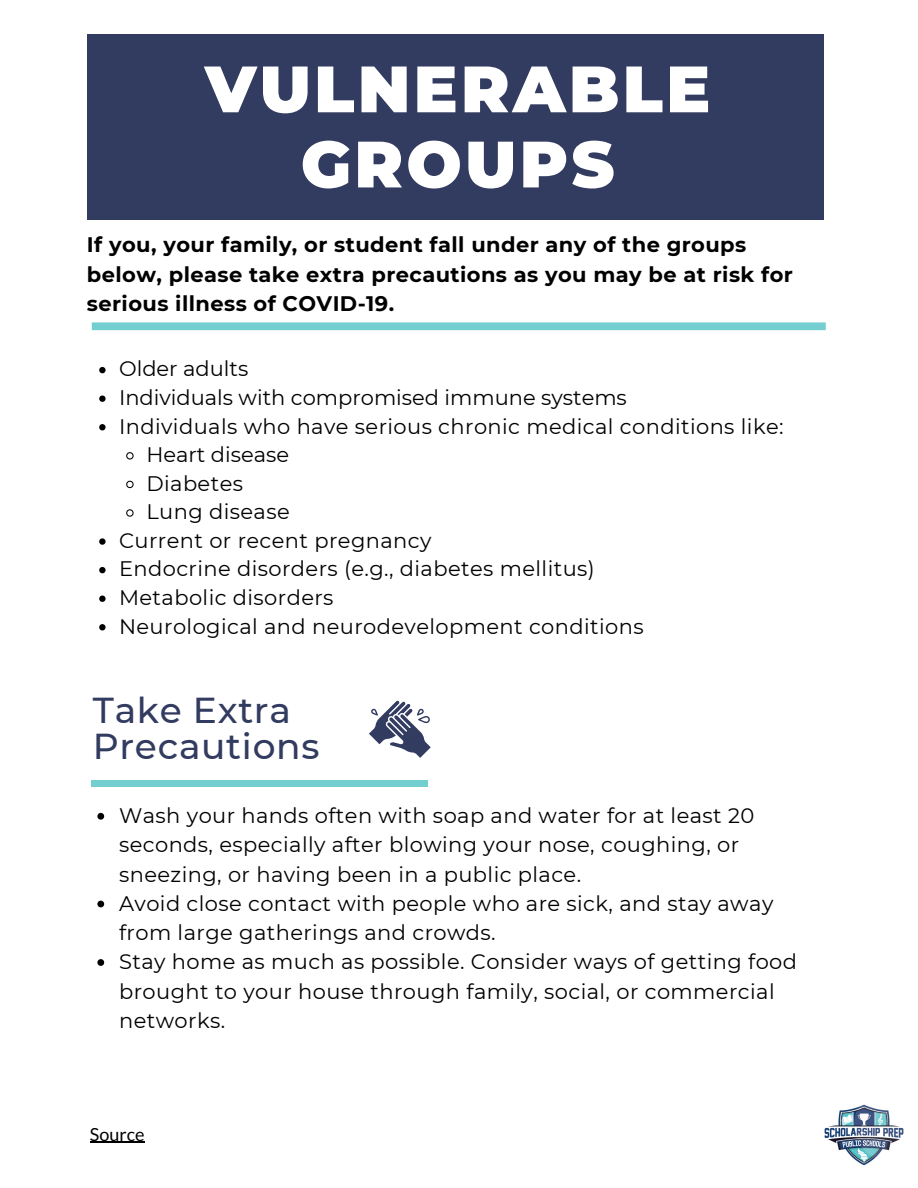
<style>
.page{position:relative;width:918px;height:1188px;background:#fff}
.page>*{position:absolute;margin:0;border:0;box-sizing:border-box;transform-origin:0 0}
.t1{font:900 65.4px/75.2px "Montserrat";letter-spacing:.05em;color:#fff;text-align:center}
.t2{font:500 36px/36px "Montserrat";letter-spacing:.02em;color:#323b60}
.t3{font:21px/29.2px "Montserrat";letter-spacing:.02em;color:#000}
.t4{font:700 21px/29.7px "Montserrat";letter-spacing:.02em;color:#000}
.t5{font:21px "Montserrat";color:#000}
.t6{font:18px "Lato";color:#000}
</style>
<div class="page">
<div style="left:87px;top:34px;width:737px;height:186px;background:#323b60"></div>
<svg style="left:99px;top:367px;width:7px;height:6px"></svg>
<svg style="left:99px;top:396px;width:7px;height:6px"></svg>
<svg style="left:99px;top:424px;width:7px;height:6px"></svg>
<svg style="left:126px;top:452px;width:8px;height:8px"></svg>
<svg style="left:126px;top:480px;width:8px;height:9px"></svg>
<svg style="left:126px;top:509px;width:8px;height:8px"></svg>
<svg style="left:99px;top:538px;width:7px;height:7px"></svg>
<svg style="left:99px;top:567px;width:7px;height:6px"></svg>
<svg style="left:99px;top:596px;width:7px;height:6px"></svg>
<svg style="left:99px;top:624px;width:7px;height:6px"></svg>
<img style="left:810px;top:1080px;width:108px;height:108px;border-radius:50%">
<svg style="left:92px;top:322px;width:734px;height:8px"></svg>
<div style="left:92px;top:781px;width:336px;height:5px;background:#73ced0"></div>
<svg style="left:97px;top:813px;width:7px;height:7px"></svg>
<svg style="left:97px;top:901px;width:7px;height:6px"></svg>
<svg style="left:97px;top:959px;width:7px;height:7px"></svg>
<svg style="left:369px;top:701px;width:62px;height:57px"></svg>
<hr style="left:90px;top:1142px;width:55px;height:1px;background:#000">
<h1 class="t1" style="left:205px;top:51px;width:507px">VULNERABLE<br>GROUPS</h1>
<p class="t4" style="left:87px;top:230px;width:708px">If you, your family, or student fall under any of the groups below, please take extra precautions as you may be at risk for serious illness of COVID-19.</p>
<p class="t5" style="left:119px;top:356px;width:131px">Older adults</p>
<p class="t5" style="left:119px;top:385px;width:509px">Individuals with compromised immune systems</p>
<p class="t3" style="left:119px;top:411px;width:666px">Individuals who have serious chronic medical conditions like:</p>
<p class="t5" style="left:146px;top:442px;width:144px">Heart disease</p>
<p class="t3" style="left:146px;top:469px;width:98px">Diabetes</p>
<p class="t3" style="left:146px;top:497px;width:145px">Lung disease</p>
<p class="t3" style="left:119px;top:526px;width:314px">Current or recent pregnancy</p>
<p class="t3" style="left:119px;top:554px;width:477px">Endocrine disorders (e.g., diabetes mellitus)</p>
<p class="t3" style="left:119px;top:583px;width:216px">Metabolic disorders</p>
<p class="t3" style="left:119px;top:611px;width:526px">Neurological and neurodevelopment conditions</p>
<h2 class="t2" style="left:93px;top:692px;width:228px">Take Extra<br>Precautions</h2>
<p class="t3" style="left:119px;top:801px;width:680px">Wash your hands often with soap and water for at least 20 seconds, especially after blowing your nose, coughing, or sneezing, or having been in a public place.<br>Avoid close contact with people who are sick, and stay away from large gatherings and crowds.<br>Stay home as much as possible. Consider ways of getting food brought to your house through family, social, or commercial networks.</p>
<p class="t6" style="left:90px;top:1123px;width:56px">Source</p>
</div>
